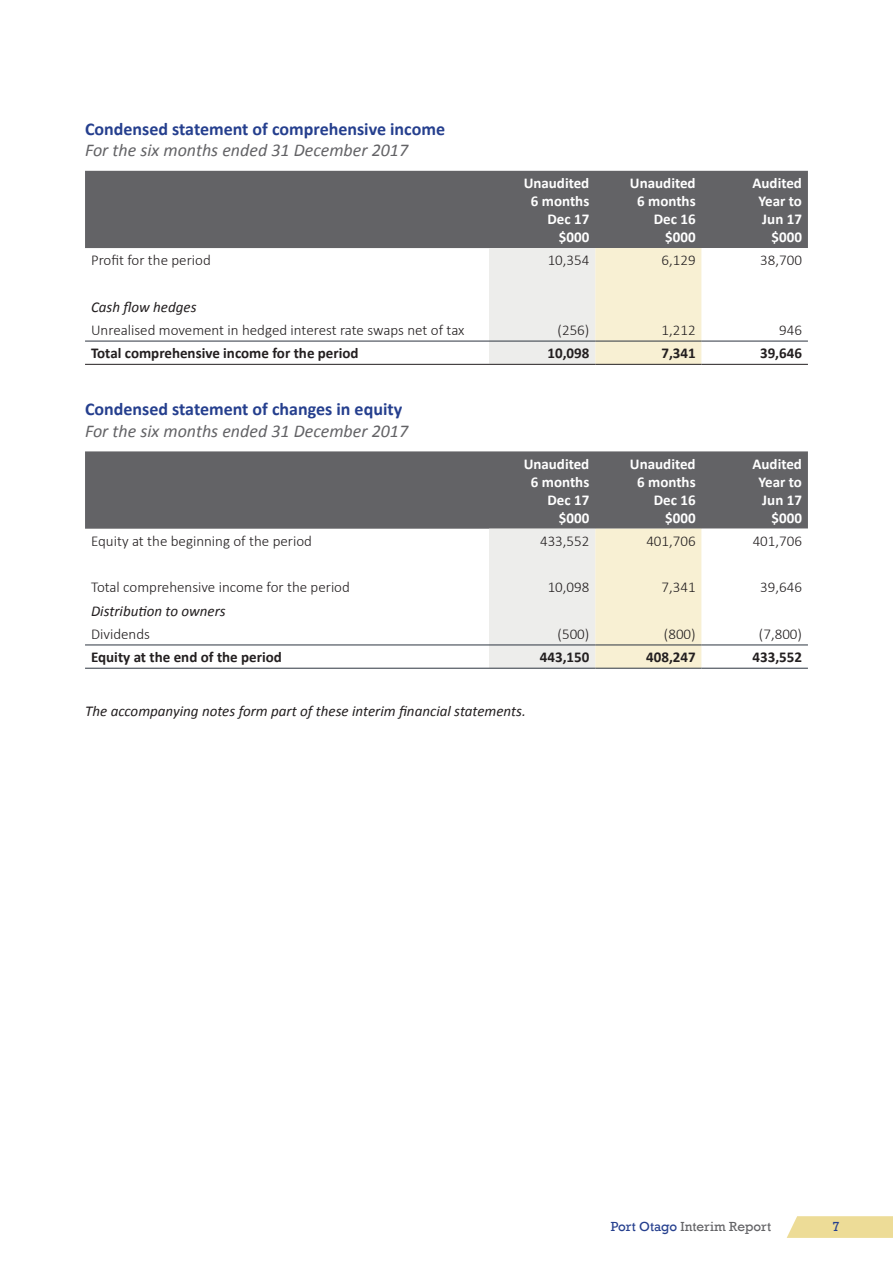
<style>
.page{position:relative;width:893px;height:1263px;background:#fff}
.page>*{position:absolute;margin:0;border:0;box-sizing:border-box;transform-origin:0 0}
.Body_Copy_1{font:700 18px/21.6px "Calibri";color:#253f8e}
.Body_Copy_1-2{font:300 15px "Calibri";color:#231f20}
.Body_Copy_1-3{font:700 15px/18px "Calibri";color:#fff;text-align:right}
.Body_Copy_1-4{font:700 15px "Calibri";color:#231f20}
.Body_Copy_1-5{font:italic 15px "Calibri";color:#231f20}
.t1{font:13.5px "Rockwell";color:#636366}
.t2{font:13.5px "Rockwell";color:#253f8e}
.s1{font-weight:400;font-style:italic;color:#636366}
.s2{color:#253f8e}
</style>
<div class="page">
<svg style="left:787px;top:1216px;width:106px;height:22px;background:#eede9d"></svg>
<div style="left:85px;top:171px;width:723px;height:77px;background:#636366"></div>
<svg style="left:489px;top:248px;width:319px;height:116px"></svg>
<hr style="left:85px;top:341px;width:404px;height:1px;background:#2d3540">
<hr style="left:489px;top:341px;width:106px;height:1px;background:#2d3540">
<hr style="left:595px;top:341px;width:107px;height:1px;background:#2d3540">
<hr style="left:702px;top:341px;width:106px;height:1px;background:#2d3540">
<hr style="left:85px;top:364px;width:404px;height:1px;background:#231f20">
<hr style="left:489px;top:364px;width:106px;height:1px;background:#231f20">
<hr style="left:595px;top:364px;width:107px;height:1px;background:#231f20">
<hr style="left:702px;top:364px;width:106px;height:1px;background:#231f20">
<div style="left:85px;top:451px;width:723px;height:78px;background:#636366"></div>
<svg style="left:489px;top:529px;width:319px;height:139px"></svg>
<hr style="left:85px;top:644px;width:404px;height:1px;background:#2d3540">
<hr style="left:489px;top:644px;width:106px;height:1px;background:#2d3540">
<hr style="left:595px;top:644px;width:107px;height:1px;background:#2d3540">
<hr style="left:702px;top:644px;width:106px;height:1px;background:#2d3540">
<hr style="left:85px;top:668px;width:404px;height:1px;background:#2d3540">
<hr style="left:489px;top:668px;width:106px;height:1px;background:#2d3540">
<hr style="left:595px;top:668px;width:107px;height:1px;background:#2d3540">
<hr style="left:702px;top:668px;width:106px;height:1px;background:#2d3540">
<p class="Body_Copy_1" style="left:85px;top:118px;width:362px">Condensed statement of comprehensive income<br><span class="s1">For the six months ended 31 December 2017</span></p>
<p class="Body_Copy_1-3" style="left:524px;top:174px;width:67px">Unaudited<br>6 months<br>Dec 17 $000</p>
<p class="Body_Copy_1-3" style="left:630px;top:174px;width:67px">Unaudited<br>6 months<br>Dec 16 $000</p>
<p class="Body_Copy_1-3" style="left:752px;top:174px;width:51px">Audited<br>Year to<br>Jun 17 $000</p>
<p class="Body_Copy_1-2" style="left:91px;top:251px;width:121px">Profit for the period</p>
<p class="Body_Copy_1-2" style="left:548px;top:251px;width:43px">10,354</p>
<p class="Body_Copy_1-2" style="left:662px;top:251px;width:36px">6,129</p>
<p class="Body_Copy_1-2" style="left:760px;top:251px;width:43px">38,700</p>
<p class="Body_Copy_1-5" style="left:91px;top:297px;width:107px">Cash flow hedges</p>
<p class="Body_Copy_1-2" style="left:91px;top:321px;width:375px">Unrealised movement in hedged interest rate swaps net of tax</p>
<p class="Body_Copy_1-2" style="left:558px;top:321px;width:33px">(256)</p>
<p class="Body_Copy_1-2" style="left:662px;top:321px;width:36px">1,212</p>
<p class="Body_Copy_1-2" style="left:779px;top:321px;width:24px">946</p>
<p class="Body_Copy_1-4" style="left:91px;top:344px;width:269px">Total comprehensive income for the period</p>
<p class="Body_Copy_1-4" style="left:547px;top:344px;width:43px">10,098</p>
<p class="Body_Copy_1-4" style="left:661px;top:344px;width:36px">7,341</p>
<p class="Body_Copy_1-4" style="left:760px;top:344px;width:43px">39,646</p>
<p class="Body_Copy_1" style="left:85px;top:398px;width:325px">Condensed statement of changes in equity<br><span class="s1">For the six months ended 31 December 2017</span></p>
<p class="Body_Copy_1-3" style="left:524px;top:455px;width:67px">Unaudited<br>6 months<br>Dec 17 $000</p>
<p class="Body_Copy_1-3" style="left:630px;top:455px;width:67px">Unaudited<br>6 months<br>Dec 16 $000</p>
<p class="Body_Copy_1-3" style="left:752px;top:455px;width:51px">Audited<br>Year to<br>Jun 17 $000</p>
<p class="Body_Copy_1-2" style="left:91px;top:532px;width:222px">Equity at the beginning of the period</p>
<p class="Body_Copy_1-2" style="left:540px;top:532px;width:51px">433,552</p>
<p class="Body_Copy_1-2" style="left:646px;top:532px;width:51px">401,706</p>
<p class="Body_Copy_1-2" style="left:753px;top:532px;width:51px">401,706</p>
<p class="Body_Copy_1-2" style="left:91px;top:578px;width:260px">Total comprehensive income for the period</p>
<p class="Body_Copy_1-2" style="left:548px;top:578px;width:43px">10,098</p>
<p class="Body_Copy_1-2" style="left:662px;top:578px;width:36px">7,341</p>
<p class="Body_Copy_1-2" style="left:760px;top:578px;width:43px">39,646</p>
<p class="Body_Copy_1-5" style="left:91px;top:600px;width:136px">Distribution to owners</p>
<p class="Body_Copy_1-2" style="left:91px;top:625px;width:60px">Dividends</p>
<p class="Body_Copy_1-2" style="left:558px;top:625px;width:33px">(500)</p>
<p class="Body_Copy_1-2" style="left:664px;top:625px;width:33px">(800)</p>
<p class="Body_Copy_1-2" style="left:759px;top:625px;width:45px">(7,800)</p>
<p class="Body_Copy_1-4" style="left:91px;top:648px;width:192px">Equity at the end of the period</p>
<p class="Body_Copy_1-4" style="left:540px;top:648px;width:51px">443,150</p>
<p class="Body_Copy_1-4" style="left:646px;top:648px;width:51px">408,247</p>
<p class="Body_Copy_1-4" style="left:752px;top:648px;width:51px">433,552</p>
<p class="Body_Copy_1-5" style="left:85px;top:700px;width:442px">The accompanying notes form part of these interim financial statements.</p>
<p class="t1" style="left:611px;top:1218px;width:162px"><span class="s2">Port Otago</span> Interim Report</p>
<p class="t2" style="left:832px;top:1218px;width:9px">7</p>
</div>
